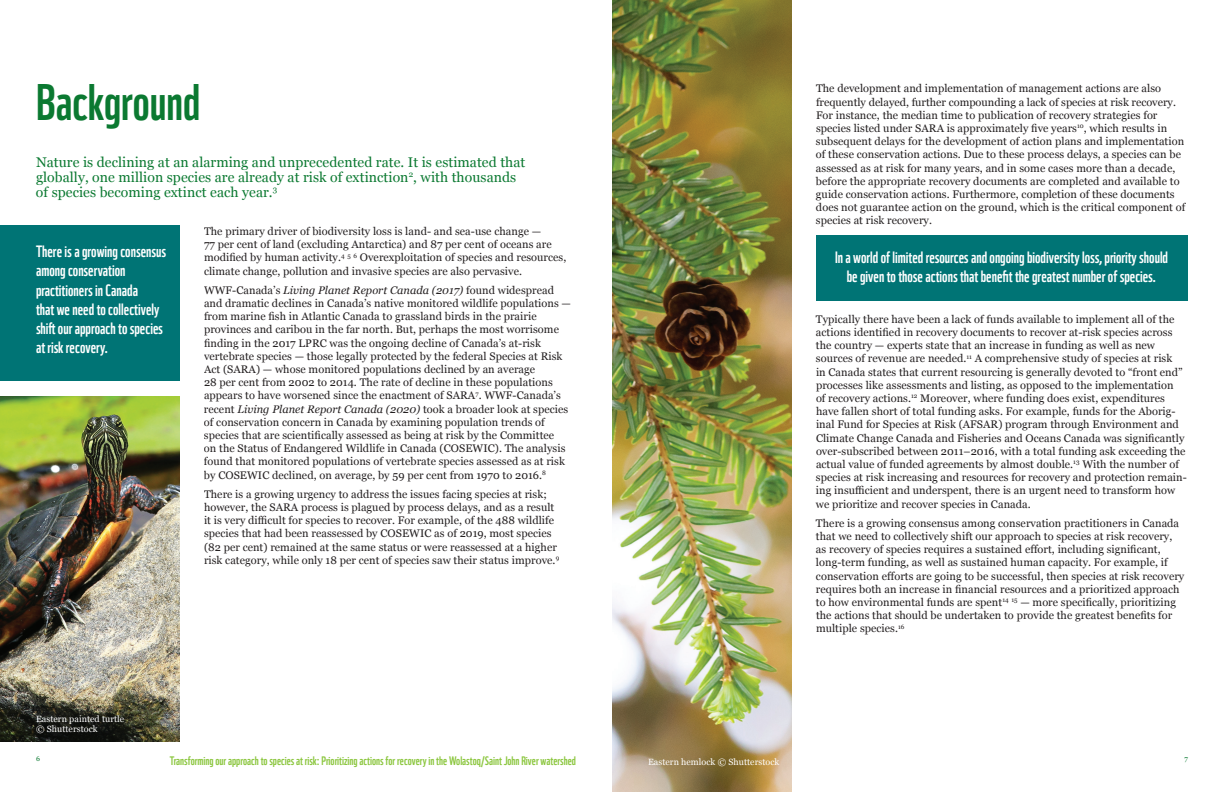
<style>
.page{position:relative;width:1224px;height:792px;background:#fff}
.page>*{position:absolute;margin:0;border:0;box-sizing:border-box;transform-origin:0 0}
.t1{font:50px "WWF";color:#0b7931}
.t2{font:16px/19.2px "WWF";color:#fff}
.t3{font:14px/15px "Georgia";letter-spacing:.005em;color:#0b7931}
.t4{font:12px "WWF";color:#8bc63e}
.t5{font:11px/13.2px "Georgia";letter-spacing:.005em;color:#231f20}
.t6{font:9px/10.8px "Georgia";letter-spacing:.005em;color:#fff}
.t7{font:7px "Georgia";color:#0b7931}
.s1{font-style:italic}
</style>
<div class="page">
<img style="left:612px;top:0;width:180px;height:792px">
<div style="left:0;top:225px;width:180px;height:156px;background:#007475"></div>
<img style="left:0;top:396px;width:180px;height:346px">
<div style="left:816px;top:235px;width:372px;height:66px;background:#007475"></div>
<h1 class="t1" style="left:36px;top:63px;width:166px">Background</h1>
<p class="t5" style="left:816px;top:81px;width:371px">The development and implementation of management actions are also frequently delayed, further compounding a lack of species at risk recovery.<br>For instance, the median time to publication of recovery strategies for species listed under SARA is approximately five years<sup>10</sup>, which results in subsequent delays for the development of action plans and implementation of these conservation actions. Due to these process delays, a species can be assessed as at risk for many years, and in some cases more than a decade, before the appropriate recovery documents are completed and available to guide conservation actions. Furthermore, completion of these documents does not guarantee action on the ground, which is the critical component of species at risk recovery.</p>
<p class="t3" style="left:36px;top:154px;width:491px">Nature is declining at an alarming and unprecedented rate. It is estimated that globally, one million species are already at risk of extinction<sup>2</sup>, with thousands of species becoming extinct each year.<sup>3</sup></p>
<p class="t5" style="left:204px;top:224px;width:364px">The primary driver of biodiversity loss is land- and sea-use change —<br>77 per cent of land (excluding Antarctica) and 87 per cent of oceans are modified by human activity.<sup>4</sup> <sup>5</sup> <sup>6</sup> Overexploitation of species and resources, climate change, pollution and invasive species are also pervasive.</p>
<p class="t5" style="left:204px;top:283px;width:369px">WWF-Canada’s <span class="s1">Living Planet Report Canada (2017)</span> found widespread and dramatic declines in Canada’s native monitored wildlife populations — from marine fish in Atlantic Canada to grassland birds in the prairie provinces and caribou in the far north. But, perhaps the most worrisome finding in the 2017 LPRC was the ongoing decline of Canada’s at-risk vertebrate species — those legally protected by the federal Species at Risk Act (SARA) — whose monitored populations declined by an average<br>28 per cent from 2002 to 2014. The rate of decline in these populations appears to have worsened since the enactment of SARA<sup>7</sup>. WWF-Canada’s recent <span class="s1">Living Planet Report Canada (2020)</span> took a broader look at species of conservation concern in Canada by examining population trends of species that are scientifically assessed as being at risk by the Committee<br>on the Status of Endangered Wildlife in Canada (COSEWIC). The analysis found that monitored populations of vertebrate species assessed as at risk by COSEWIC declined, on average, by 59 per cent from 1970 to 2016.<sup>8</sup></p>
<p class="t5" style="left:204px;top:487px;width:357px">There is a growing urgency to address the issues facing species at risk; however, the SARA process is plagued by process delays, and as a result it is very difficult for species to recover. For example, of the 488 wildlife species that had been reassessed by COSEWIC as of 2019, most species (82 per cent) remained at the same status or were reassessed at a higher risk category, while only 18 per cent of species saw their status improve.<sup>9</sup></p>
<h2 class="t2" style="left:36px;top:240px;width:132px">There is a growing consensus among conservation practitioners in Canada<br>that we need to collectively shift our approach to species at risk recovery.</h2>
<h2 class="t2" style="left:835px;top:246px;width:335px;text-align:center">In a world of limited resources and ongoing biodiversity loss, priority should be given to those actions that benefit the greatest number of species.</h2>
<p class="t5" style="left:816px;top:312px;width:372px">Typically there have been a lack of funds available to implement all of the actions identified in recovery documents to recover at-risk species across the country — experts state that an increase in funding as well as new sources of revenue are needed.<sup>11</sup> A comprehensive study of species at risk<br>in Canada states that current resourcing is generally devoted to “front end” processes like assessments and listing, as opposed to the implementation<br>of recovery actions.<sup>12</sup> Moreover, where funding does exist, expenditures have fallen short of total funding asks. For example, funds for the Aborig&shy;inal Fund for Species at Risk (AFSAR) program through Environment and Climate Change Canada and Fisheries and Oceans Canada was significantly over-subscribed between 2011–2016, with a total funding ask exceeding the actual value of funded agreements by almost double.<sup>13</sup> With the number of species at risk increasing and resources for recovery and protection remain&shy;ing insufficient and underspent, there is an urgent need to transform how we prioritize and recover species in Canada.</p>
<p class="t5" style="left:816px;top:516px;width:370px">There is a growing consensus among conservation practitioners in Canada that we need to collectively shift our approach to species at risk recovery, as recovery of species requires a sustained effort, including significant, long-term funding, as well as sustained human capacity. For example, if conservation efforts are going to be successful, then species at risk recovery requires both an increase in financial resources and a prioritized approach to how environmental funds are spent<sup>14</sup> <sup>15</sup> — more specifically, prioritizing the actions that should be undertaken to provide the greatest benefits for multiple species.<sup>16</sup></p>
<p class="t6" style="left:36px;top:713px;width:90px">Eastern painted turtle © Shutterstock</p>
<p class="t7" style="left:36px;top:754px;width:5px">6</p>
<p class="t4" style="left:170px;top:751px;width:408px">Transforming our approach to species at risk: Prioritizing actions for recovery in the Wolastoq/Saint John River watershed</p>
<p class="t7" style="left:1184px;top:754px;width:5px">7</p>
<p class="t6" style="left:648px;top:756px;width:133px">Eastern hemlock © Shutterstock</p>
</div>
